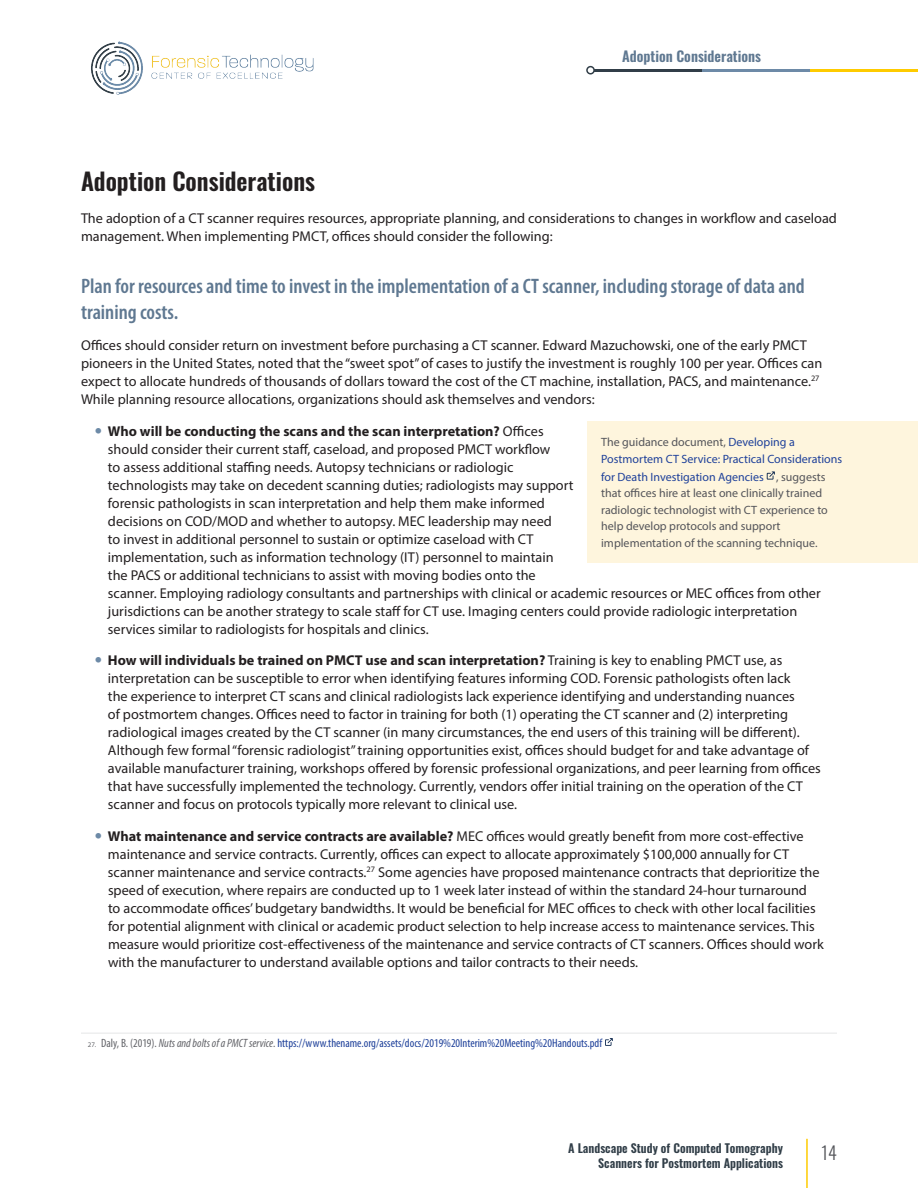
<style>
.page{position:relative;width:918px;height:1188px;background:#fff}
.page>*{position:absolute;margin:0;border:0;box-sizing:border-box;transform-origin:0 0}
.t1{font:600 24px "Oswald";color:#231f20}
.t2{font:600 condensed 21px/25.5px "Myriad Pro";color:#5f7891}
.t3{font:300 18px "Oswald";color:#54555a}
.t4{font:14.25px/18px "Myriad Pro";color:#231f20}
.t5{font:600 14.25px "Oswald";color:#5f7891}
.t6{font:12px/16.5px "Myriad Pro";color:#54555a}
.t7{font:condensed 12px "Myriad Pro";color:#1f419a}
.t8{font:12px/16.5px "Myriad Pro";color:#1f419a}
.t9{font:600 12px/14.4px "Oswald";color:#313e48;text-align:right}
.s1{font-weight:700}
.s2{color:#54555a}
.s3{color:#1f419a}
.s4{font-stretch:normal;font-size:7.05px;color:#64656a}
.s5{color:#64656a}
.s6{font-style:italic;color:#64656a}
</style>
<div class="page">
<img style="left:91px;top:41px;width:223px;height:54px">
<hr style="left:594px;top:69px;width:108px;height:2px;background:#313e48">
<hr style="left:702px;top:69px;width:108px;height:2px;background:#6d8aa7">
<hr style="left:810px;top:69px;width:108px;height:2px;background:#fecb00">
<div style="left:586px;top:66px;width:9px;height:9px;border:2px solid #313e48;border-radius:50%"></div>
<hr style="left:806px;top:1139px;width:2px;height:49px;background:#fecb00">
<div style="left:588px;top:421px;width:330px;height:142px;background:#fef5dd"></div>
<svg style="left:767px;top:471px;width:8px;height:9px"></svg>
<hr style="left:81px;top:1033px;width:756px;height:1px;background:#e5e6e7">
<svg style="left:605px;top:1038px;width:8px;height:8px"></svg>
<p class="t5" style="left:622px;top:49px;width:140px">Adoption Considerations</p>
<h2 class="t1" style="left:81px;top:169px;width:236px">Adoption Considerations</h2>
<p class="t4" style="left:81px;top:209px;width:757px">The adoption of a CT scanner requires resources, appropriate planning, and considerations to changes in workflow and caseload management. When implementing PMCT, offices should consider the following:</p>
<h3 class="t2" style="left:81px;top:273px;width:725px">Plan for resources and time to invest in the implementation of a CT scanner, including storage of data and training costs.</h3>
<p class="t4" style="left:81px;top:336px;width:743px">Offices should consider return on investment before purchasing a CT scanner. Edward Mazuchowski, one of the early PMCT pioneers in the United States, noted that the “sweet spot” of cases to justify the investment is roughly 100 per year. Offices can expect to allocate hundreds of thousands of dollars toward the cost of the CT machine, installation, PACS, and maintenance.<sup>27<br></sup>While planning resource allocations, organizations should ask themselves and vendors:</p>
<p class="t4" style="left:108px;top:422px;width:714px"><span class="s1">Who will be conducting the scans and the scan interpretation?</span> Offices<br>should consider their current staff, caseload, and proposed PMCT workflow<br>to assess additional staffing needs. Autopsy technicians or radiologic<br>technologists may take on decedent scanning duties; radiologists may support<br>forensic pathologists in scan interpretation and help them make informed<br>decisions on COD/MOD and whether to autopsy. MEC leadership may need<br>to invest in additional personnel to sustain or optimize caseload with CT<br>implementation, such as information technology (IT) personnel to maintain<br>the PACS or additional technicians to assist with moving bodies onto the<br>scanner. Employing radiology consultants and partnerships with clinical or academic resources or MEC offices from other jurisdictions can be another strategy to scale staff for CT use. Imaging centers could provide radiologic interpretation services similar to radiologists for hospitals and clinics.</p>
<p class="t4" style="left:108px;top:651px;width:714px"><span class="s1">How will individuals be trained on PMCT use and scan interpretation?</span> Training is key to enabling PMCT use, as interpretation can be susceptible to error when identifying features informing COD. Forensic pathologists often lack<br>the experience to interpret CT scans and clinical radiologists lack experience identifying and understanding nuances<br>of postmortem changes. Offices need to factor in training for both (1) operating the CT scanner and (2) interpreting radiological images created by the CT scanner (in many circumstances, the end users of this training will be different).<br>Although few formal “forensic radiologist” training opportunities exist, offices should budget for and take advantage of available manufacturer training, workshops offered by forensic professional organizations, and peer learning from offices that have successfully implemented the technology. Currently, vendors offer initial training on the operation of the CT scanner and focus on protocols typically more relevant to clinical use.</p>
<p class="t4" style="left:108px;top:827px;width:717px"><span class="s1">What maintenance and service contracts are available?</span> MEC offices would greatly benefit from more cost-effective maintenance and service contracts. Currently, offices can expect to allocate approximately $100,000 annually for CT scanner maintenance and service contracts.<sup>27</sup> Some agencies have proposed maintenance contracts that deprioritize the speed of execution, where repairs are conducted up to 1 week later instead of within the standard 24-hour turnaround<br>to accommodate offices’ budgetary bandwidths. It would be beneficial for MEC offices to check with other local facilities for potential alignment with clinical or academic product selection to help increase access to maintenance services. This measure would prioritize cost-effectiveness of the maintenance and service contracts of CT scanners. Offices should work with the manufacturer to understand available options and tailor contracts to their needs.</p>
<p class="t8" style="left:601px;top:434px;width:243px"><span class="s2">The guidance document,</span> Developing a<br>Postmortem CT Service: Practical Considerations</p>
<p class="t6" style="left:601px;top:468px;width:228px"><span class="s3">for Death Investigation Agencies</span> , suggests that offices hire at least one clinically trained radiologic technologist with CT experience to help develop protocols and support implementation of the scanning technique.</p>
<p class="t7" style="left:88px;top:1036px;width:516px"><span class="s4">27.</span> <span class="s5">Daly, B. (2019).</span> <span class="s6">Nuts and bolts of a PMCT service</span><span class="s5">.</span> https://www.thename.org/assets/docs/2019%20Interim%20Meeting%20Handouts.pdf</p>
<p class="t9" style="left:568px;top:1142px;width:216px">A Landscape Study of Computed Tomography<br>Scanners for Postmortem Applications</p>
<p class="t3" style="left:822px;top:1137px;width:17px">14</p>
</div>
